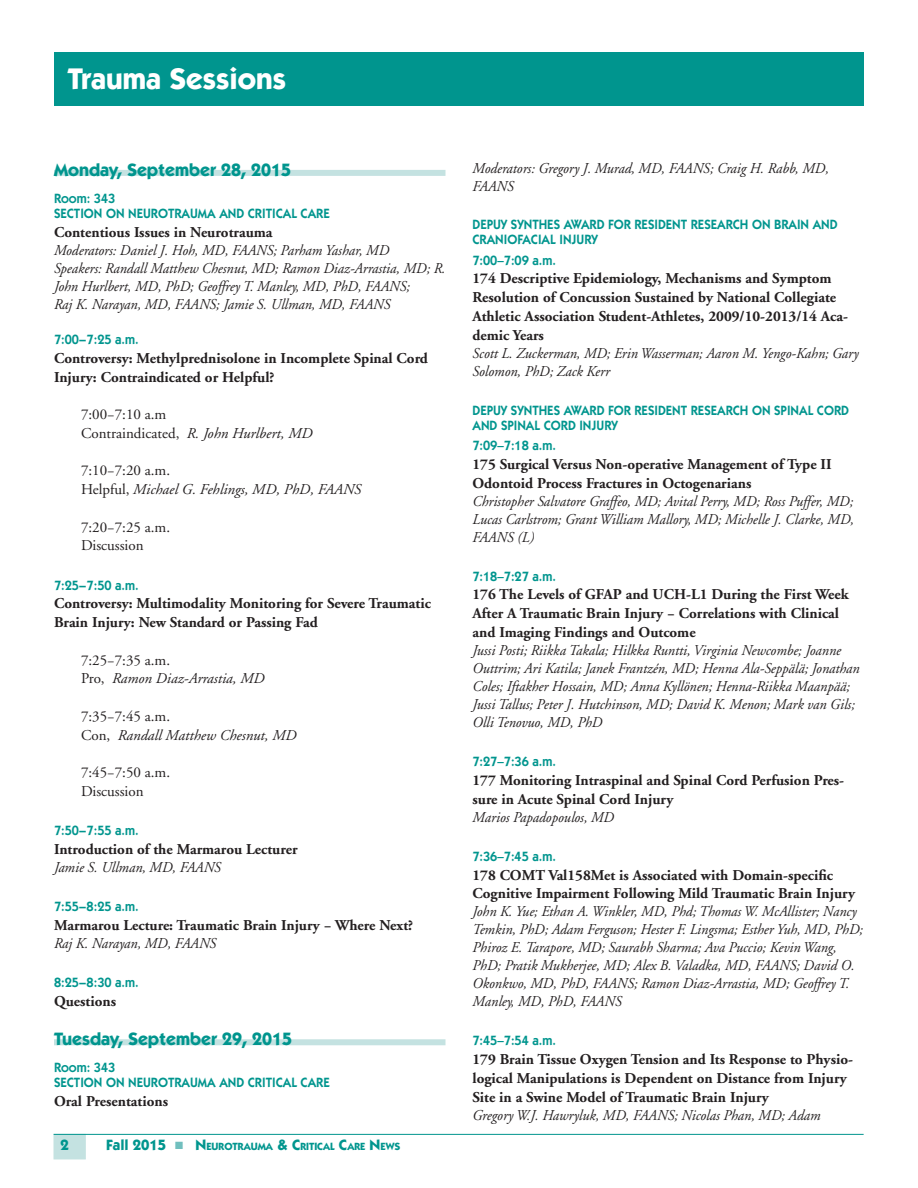
<style>
.page{position:relative;width:918px;height:1188px;background:#fff}
.page>*{position:absolute;margin:0;border:0;box-sizing:border-box;transform-origin:0 0}
.story_reverse_title{font:700 30px "Itc Kabel";color:#fff}
.meeting_high_day{font:700 18px "Itc Kabel";color:#00958e}
.meeting_high_authors{font:italic 15px/18px "Adobe Garamond";color:#231f20;scale:.95 1}
.meeting_high_text{font:700 15px/18.8px "Adobe Garamond";color:#231f20}
.meeting_high_text_2{font:italic 15px/18.8px "Adobe Garamond";color:#231f20}
.meeting_high_text_2-2{font:15px/18.8px "Adobe Garamond";color:#231f20}
.t1{font:700 15px "Itc Kabel";color:#00958e}
.meeting_high_time{font:600 13.5px/15px "Itc Kabel";color:#00958e;scale:.95 1}
.t2{font:700 10.5px "Itc Kabel";color:#00958e}
.s1{font-style:italic}
.s2{font-style:normal}
.s3{font-size:15px}
</style>
<div class="page">
<div style="left:54px;top:1134px;width:32px;height:25px;background:#c4e2e1"></div>
<hr style="left:54px;top:1134px;width:810px;height:1px;background:#00958e">
<div style="left:54px;top:52px;width:810px;height:54px;background:#00958e"></div>
<div style="left:54px;top:170px;width:392px;height:6px;background:#c4e2e1"></div>
<div style="left:54px;top:1039px;width:392px;height:6px;background:#c4e2e1"></div>
<p class="story_reverse_title" style="left:68px;top:60px;width:220px">Trauma Sessions</p>
<p class="meeting_high_day" style="left:54px;top:159px;width:239px">Monday, September 28, 2015</p>
<p class="meeting_high_time" style="left:54px;top:191px;width:292px">Room: 343<br>SECTION ON NEUROTRAUMA AND CRITICAL CARE</p>
<p class="meeting_high_text" style="left:54px;top:223px;width:220px">Contentious Issues in Neurotrauma</p>
<p class="meeting_high_authors" style="left:54px;top:242px;width:414px">Moderators: Daniel J. Hoh, MD, FAANS; Parham Yashar, MD<br>Speakers: Randall Matthew Chesnut, MD; Ramon Diaz-Arrastia, MD; R.<br>John Hurlbert, MD, PhD; Geoffrey T. Manley, MD, PhD, FAANS;</p>
<p class="meeting_high_authors" style="left:54px;top:296px;width:356px">Raj K. Narayan, MD, FAANS; Jamie S. Ullman, MD, FAANS</p>
<p class="meeting_high_time" style="left:54px;top:332px;width:91px">7:00−7:25 a.m.</p>
<p class="meeting_high_text" style="left:54px;top:349px;width:376px">Controversy: Methylprednisolone in Incomplete Spinal Cord<br>Injury: Contraindicated or Helpful?</p>
<p class="meeting_high_text_2-2" style="left:81px;top:405px;width:233px">7:00−7:10 a.m<br>Contraindicated, <span class="s1">R. John Hurlbert, MD</span></p>
<p class="meeting_high_text_2" style="left:81px;top:462px;width:282px"><span class="s2">7:10−7:20 a.m.<br>Helpful,</span> Michael G. Fehlings, MD, PhD, FAANS</p>
<p class="meeting_high_text_2-2" style="left:81px;top:518px;width:91px">7:20−7:25 a.m.<br>Discussion</p>
<p class="meeting_high_time" style="left:54px;top:577px;width:91px">7:25−7:50 a.m.</p>
<p class="meeting_high_text" style="left:54px;top:595px;width:378px">Controversy: Multimodality Monitoring for Severe Traumatic<br>Brain Injury: New Standard or Passing Fad</p>
<p class="meeting_high_text_2" style="left:81px;top:651px;width:185px"><span class="s2">7:25−7:35 a.m.<br>Pro,</span> Ramon Diaz-Arrastia, MD</p>
<p class="meeting_high_text_2" style="left:81px;top:707px;width:217px"><span class="s2">7:35−7:45 a.m.<br>Con,</span> Randall Matthew Chesnut, MD</p>
<p class="meeting_high_text_2-2" style="left:81px;top:763px;width:91px">7:45−7:50 a.m.<br>Discussion</p>
<p class="meeting_high_time" style="left:54px;top:823px;width:91px">7:50−7:55 a.m.</p>
<p class="meeting_high_text" style="left:54px;top:840px;width:245px">Introduction of the Marmarou Lecturer</p>
<p class="meeting_high_authors" style="left:54px;top:859px;width:177px">Jamie S. Ullman, MD, FAANS</p>
<p class="meeting_high_time" style="left:54px;top:899px;width:91px">7:55−8:25 a.m.</p>
<p class="meeting_high_text" style="left:54px;top:916px;width:361px">Marmarou Lecture: Traumatic Brain Injury − Where Next?</p>
<p class="meeting_high_authors" style="left:54px;top:934px;width:172px">Raj K. Narayan, MD, FAANS</p>
<p class="meeting_high_time" style="left:54px;top:975px;width:91px">8:25−8:30 a.m.</p>
<p class="meeting_high_text" style="left:54px;top:992px;width:64px">Questions</p>
<p class="meeting_high_day" style="left:54px;top:1028px;width:240px">Tuesday, September 29, 2015</p>
<p class="meeting_high_time" style="left:54px;top:1060px;width:292px">Room: 343<br>SECTION ON NEUROTRAUMA AND CRITICAL CARE</p>
<p class="meeting_high_text" style="left:54px;top:1092px;width:116px">Oral Presentations</p>
<p class="t1" style="left:60px;top:1136px;width:10px">2</p>
<p class="t1" style="left:106px;top:1136px;width:62px">Fall 2015</p>
<p class="t2" style="left:196px;top:1140px;width:206px"><span class="s3">N</span>EUROTRAUMA <span class="s3">&amp; C</span>RITICAL <span class="s3">C</span>ARE <span class="s3">N</span>EWS</p>
<p class="meeting_high_authors" style="left:472px;top:159px;width:377px">Moderators: Gregory J. Murad, MD, FAANS; Craig H. Rabb, MD,<br>FAANS</p>
<p class="meeting_high_time" style="left:472px;top:217px;width:386px">DEPUY SYNTHES AWARD FOR RESIDENT RESEARCH ON BRAIN AND<br>CRANIOFACIAL INJURY</p>
<p class="meeting_high_time" style="left:472px;top:252px;width:89px">7:00–7:09 a.m.</p>
<p class="meeting_high_text" style="left:472px;top:269px;width:377px">174 Descriptive Epidemiology, Mechanisms and Symptom Resolution of Concussion Sustained by National Collegiate Athletic Association Student-Athletes, 2009/10-2013/14 Aca&shy;demic Years</p>
<p class="meeting_high_authors" style="left:472px;top:344px;width:408px">Scott L. Zuckerman, MD; Erin Wasserman; Aaron M. Yengo-Kahn; Gary<br>Solomon, PhD; Zack Kerr</p>
<p class="meeting_high_time" style="left:472px;top:402px;width:398px">DEPUY SYNTHES AWARD FOR RESIDENT RESEARCH ON SPINAL CORD<br>AND SPINAL CORD INJURY</p>
<p class="meeting_high_time" style="left:472px;top:438px;width:89px">7:09–7:18 a.m.</p>
<p class="meeting_high_text" style="left:472px;top:455px;width:361px">175 Surgical Versus Non-operative Management of Type II<br>Odontoid Process Fractures in Octogenarians</p>
<p class="meeting_high_authors" style="left:472px;top:492px;width:403px;text-align:justify">Christopher Salvatore Graffeo, MD; Avital Perry, MD; Ross Puffer, MD; Lucas Carlstrom; Grant William Mallory, MD; Michelle J. Clarke, MD, FAANS (L)</p>
<p class="meeting_high_time" style="left:472px;top:568px;width:89px">7:18–7:27 a.m.</p>
<p class="meeting_high_text" style="left:472px;top:586px;width:378px">176 The Levels of GFAP and UCH-L1 During the First Week<br>After A Traumatic Brain Injury − Correlations with Clinical and Imaging Findings and Outcome</p>
<p class="meeting_high_authors" style="left:472px;top:642px;width:409px">Jussi Posti; Riikka Takala; Hilkka Runtti, Virginia Newcombe; Joanne Outtrim; Ari Katila; Janek Frantzén, MD; Henna Ala-Seppälä; Jonathan Coles; Iftakher Hossain, MD; Anna Kyllönen; Henna-Riikka Maanpää; Jussi Tallus; Peter J. Hutchinson, MD; David K. Menon; Mark van Gils; Olli Tenovuo, MD, PhD</p>
<p class="meeting_high_time" style="left:472px;top:754px;width:89px">7:27–7:36 a.m.</p>
<p class="meeting_high_text" style="left:472px;top:771px;width:373px">177 Monitoring Intraspinal and Spinal Cord Perfusion Pres&shy;sure in Acute Spinal Cord Injury</p>
<p class="meeting_high_authors" style="left:472px;top:808px;width:151px">Marios Papadopoulos, MD</p>
<p class="meeting_high_time" style="left:472px;top:849px;width:89px">7:36–7:45 a.m.</p>
<p class="meeting_high_text" style="left:472px;top:866px;width:384px">178 COMT Val158Met is Associated with Domain-specific<br>Cognitive Impairment Following Mild Traumatic Brain Injury</p>
<p class="meeting_high_authors" style="left:472px;top:903px;width:413px">John K. Yue; Ethan A. Winkler, MD, Phd; Thomas W. McAllister; Nancy Temkin, PhD; Adam Ferguson; Hester F. Lingsma; Esther Yuh, MD, PhD; Phiroz E. Tarapore, MD; Saurabh Sharma; Ava Puccio; Kevin Wang, PhD; Pratik Mukherjee, MD; Alex B. Valadka, MD, FAANS; David O.<br>Okonkwo, MD, PhD, FAANS; Ramon Diaz-Arrastia, MD; Geoffrey T.<br>Manley, MD, PhD, FAANS</p>
<p class="meeting_high_time" style="left:472px;top:1033px;width:89px">7:45–7:54 a.m.</p>
<p class="meeting_high_text" style="left:472px;top:1050px;width:382px">179 Brain Tissue Oxygen Tension and Its Response to Physio&shy;logical Manipulations is Dependent on Distance from Injury<br>Site in a Swine Model of Traumatic Brain Injury</p>
<p class="meeting_high_authors" style="left:472px;top:1106px;width:368px">Gregory W.J. Hawryluk, MD, FAANS; Nicolas Phan, MD; Adam</p>
</div>
